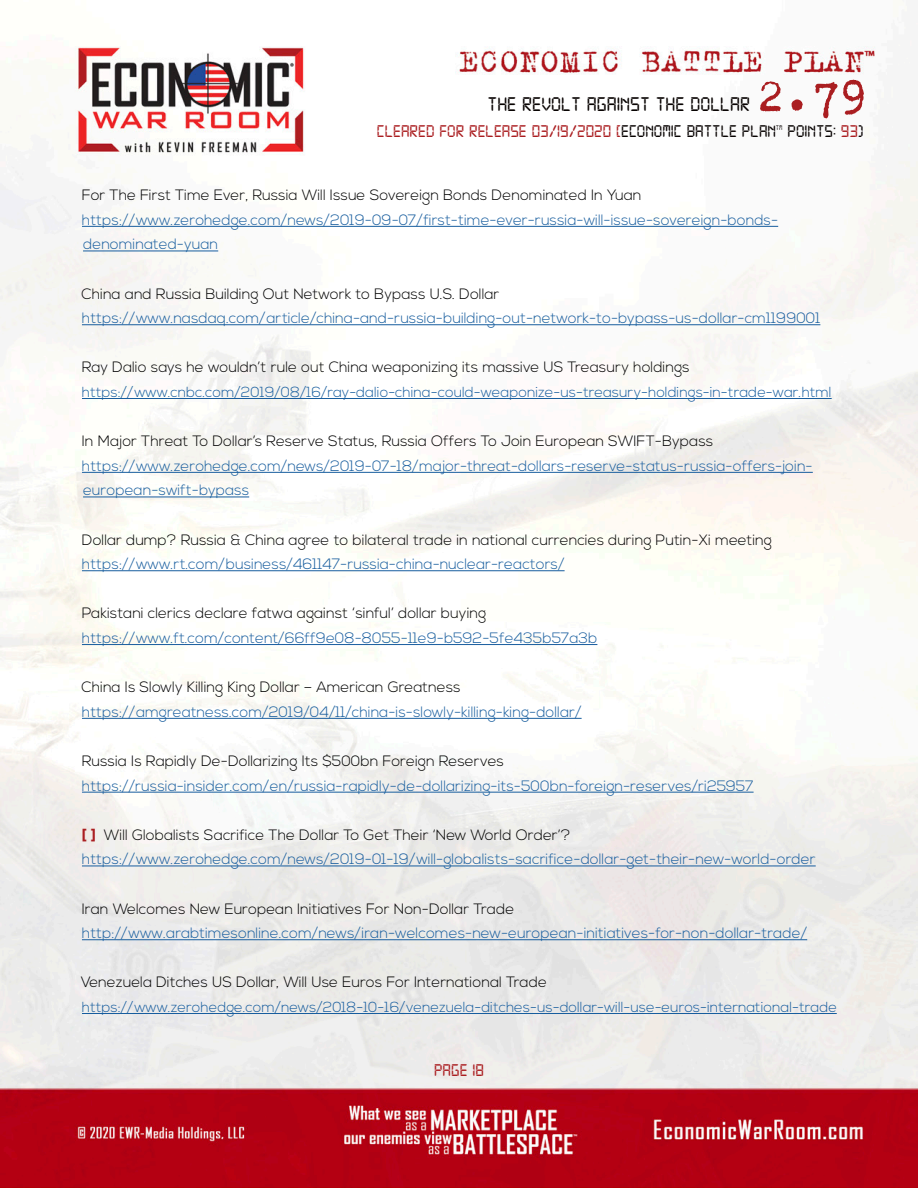
<style>
.page{position:relative;width:918px;height:1188px;background:#fff}
.page>*{position:absolute;margin:0;border:0;box-sizing:border-box;transform-origin:0 0}
.t1{font:51px "Trixie";color:#aa1e21}
.t2{font:21px "Digital 7";color:#080302}
.t3{font:18px "Digital 7";color:#aa1e21}
.t4{font:18px "Digital 7";color:#080302}
.t5{font:300 15px/24.6px "Nexa";color:#175d9e}
.t6{font:300 15px "Nexa";color:#000}
.t7{font:300 14.55px "Nexa";color:#175d9e}
.t8{font:7.05px "Digital 7";color:#080302}
.s1{color:#080302}
.s2{color:#aa1e21}
.s3{font-family:"Museo Slab 900";font-weight:400;color:#aa1e21}
</style>
<div class="page">
<img style="left:0;top:35px;width:918px;height:1153px">
<hr style="left:82px;top:226px;width:696px;height:1px;background:#175d9e">
<hr style="left:83px;top:251px;width:135px;height:1px;background:#175d9e">
<hr style="left:82px;top:324px;width:738px;height:1px;background:#175d9e">
<hr style="left:82px;top:398px;width:750px;height:1px;background:#175d9e">
<hr style="left:82px;top:472px;width:731px;height:1px;background:#175d9e">
<hr style="left:83px;top:497px;width:166px;height:1px;background:#175d9e">
<hr style="left:82px;top:570px;width:483px;height:1px;background:#175d9e">
<hr style="left:82px;top:644px;width:515px;height:1px;background:#175d9e">
<hr style="left:82px;top:718px;width:500px;height:1px;background:#175d9e">
<hr style="left:82px;top:792px;width:672px;height:1px;background:#175d9e">
<hr style="left:82px;top:866px;width:734px;height:1px;background:#175d9e">
<hr style="left:82px;top:939px;width:725px;height:1px;background:#175d9e">
<hr style="left:82px;top:1013px;width:755px;height:1px;background:#175d9e">
<h1 class="t1" style="left:756px;top:62px;width:114px">2.79</h1>
<p class="t3" style="left:377px;top:123px;width:401px">CLEARED FOR RELEASE 03/19/2020 [<span class="s1">ECONOMIC BATTLE PLAN</span></p>
<p class="t8" style="left:776px;top:124px;width:8px">TM</p>
<p class="t4" style="left:788px;top:123px;width:78px">POINTS: <span class="s2">93</span>)</p>
<h2 class="t2" style="left:487px;top:95px;width:264px">THE REVOLT AGAINST THE DOLLAR</h2>
<p class="t6" style="left:82px;top:186px;width:561px">For The First Time Ever, Russia Will Issue Sovereign Bonds Denominated In Yuan</p>
<p class="t5" style="left:82px;top:208px;width:698px">https://www.zerohedge.com/news/2019-09-07/first-time-ever-russia-will-issue-sovereign-bonds&shy;denominated-yuan</p>
<p class="t6" style="left:81px;top:285px;width:420px">China and Russia Building Out Network to Bypass U.S. Dollar</p>
<p class="t5" style="left:82px;top:306px;width:740px">https://www.nasdaq.com/article/china-and-russia-building-out-network-to-bypass-us-dollar-cm1199001</p>
<p class="t6" style="left:82px;top:359px;width:609px">Ray Dalio says he wouldn’t rule out China weaponizing its massive US Treasury holdings</p>
<p class="t7" style="left:82px;top:384px;width:751px">https://www.cnbc.com/2019/08/16/ray-dalio-china-could-weaponize-us-treasury-holdings-in-trade-war.html</p>
<p class="t6" style="left:82px;top:432px;width:633px">In Major Threat To Dollar’s Reserve Status, Russia Offers To Join European SWIFT-Bypass</p>
<p class="t5" style="left:82px;top:454px;width:732px">https://www.zerohedge.com/news/2019-07-18/major-threat-dollars-reserve-status-russia-offers-join&shy;european-swift-bypass</p>
<p class="t6" style="left:82px;top:531px;width:692px">Dollar dump? Russia &amp; China agree to bilateral trade in national currencies during Putin-Xi meeting</p>
<p class="t5" style="left:82px;top:552px;width:484px">https://www.rt.com/business/461147-russia-china-nuclear-reactors/</p>
<p class="t6" style="left:82px;top:605px;width:406px">Pakistani clerics declare fatwa against ‘sinful’ dollar buying</p>
<p class="t5" style="left:82px;top:626px;width:517px">https://www.ft.com/content/66ff9e08-8055-11e9-b592-5fe435b57a3b</p>
<p class="t6" style="left:81px;top:678px;width:381px">China Is Slowly Killing King Dollar – American Greatness</p>
<p class="t5" style="left:82px;top:700px;width:501px">https://amgreatness.com/2019/04/11/china-is-slowly-killing-king-dollar/</p>
<p class="t6" style="left:82px;top:752px;width:424px">Russia Is Rapidly De-Dollarizing Its $500bn Foreign Reserves</p>
<p class="t5" style="left:82px;top:774px;width:673px">https://russia-insider.com/en/russia-rapidly-de-dollarizing-its-500bn-foreign-reserves/ri25957</p>
<p class="t6" style="left:82px;top:826px;width:491px"><span class="s3">[ ]</span> Will Globalists Sacrifice The Dollar To Get Their ‘New World Order’?</p>
<p class="t5" style="left:82px;top:848px;width:735px">https://www.zerohedge.com/news/2019-01-19/will-globalists-sacrifice-dollar-get-their-new-world-order</p>
<p class="t6" style="left:82px;top:900px;width:434px">Iran Welcomes New European Initiatives For Non-Dollar Trade</p>
<p class="t5" style="left:82px;top:921px;width:727px">http://www.arabtimesonline.com/news/iran-welcomes-new-european-initiatives-for-non-dollar-trade/</p>
<p class="t6" style="left:81px;top:974px;width:468px">Venezuela Ditches US Dollar, Will Use Euros For International Trade</p>
<p class="t7" style="left:82px;top:999px;width:757px">https://www.zerohedge.com/news/2018-10-16/venezuela-ditches-us-dollar-will-use-euros-international-trade</p>
<p class="t3" style="left:434px;top:1062px;width:51px">PAGE 18</p>
</div>
